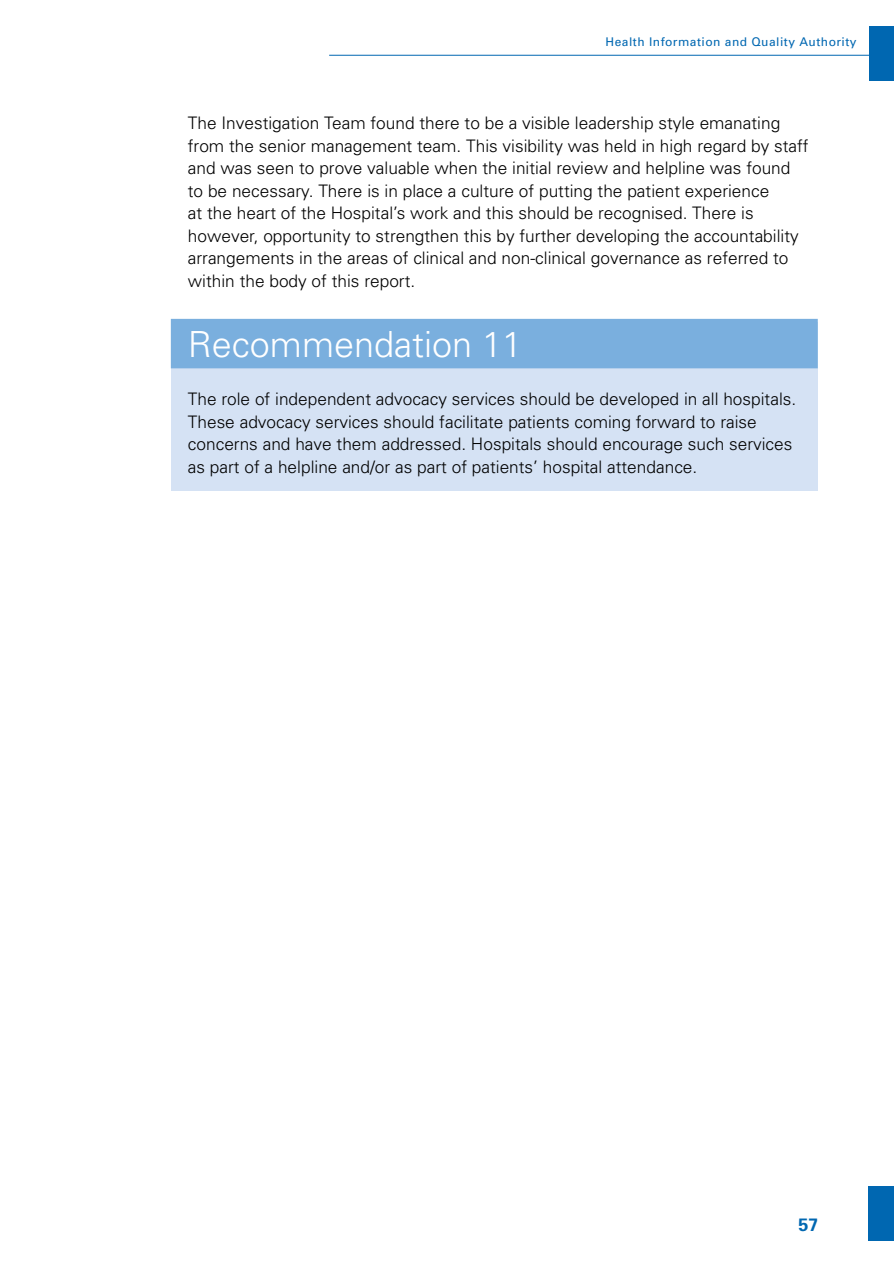
<style>
.page{position:relative;width:894px;height:1263px;background:#fff}
.page>*{position:absolute;margin:0;border:0;box-sizing:border-box;transform-origin:0 0}
.t1{font:300 36px "Univers";color:#fff}
.t2{font:700 18px "Univers";color:#0067b1}
.t3{font:300 17.25px/22.5px "Univers";color:#000}
.t4{font:12px "Univers";letter-spacing:.04em;color:#0067b1}
</style>
<div class="page">
<div style="left:868px;top:26px;width:25px;height:55px;background:#0067b1"></div>
<hr style="left:329px;top:55px;width:564px;height:1px;background:#0067b1">
<div style="left:867px;top:1186px;width:26px;height:55px;background:#0067b1"></div>
<div style="left:171px;top:322px;width:646px;height:169px;background:#d5e2f4"></div>
<div style="left:171px;top:319px;width:646px;height:49px;background:#7aafde"></div>
<p class="t4" style="left:605px;top:34px;width:252px">Health Information and Quality Authority</p>
<p class="t3" style="left:188px;top:111px;width:622px">The Investigation Team found there to be a visible leadership style emanating from the senior management team. This visibility was held in high regard by staff and was seen to prove valuable when the initial review and helpline was found to be necessary. There is in place a culture of putting the patient experience<br>at the heart of the Hospital’s work and this should be recognised. There is however, opportunity to strengthen this by further developing the accountability arrangements in the areas of clinical and non-clinical governance as referred to within the body of this report.</p>
<h1 class="t1" style="left:188px;top:323px;width:336px">Recommendation 11</h1>
<p class="t3" style="left:188px;top:387px;width:609px">The role of independent advocacy services should be developed in all hospitals.<br>These advocacy services should facilitate patients coming forward to raise concerns and have them addressed. Hospitals should encourage such services as part of a helpline and/or as part of patients’ hospital attendance.</p>
<p class="t2" style="left:798px;top:1213px;width:22px">57</p>
</div>
